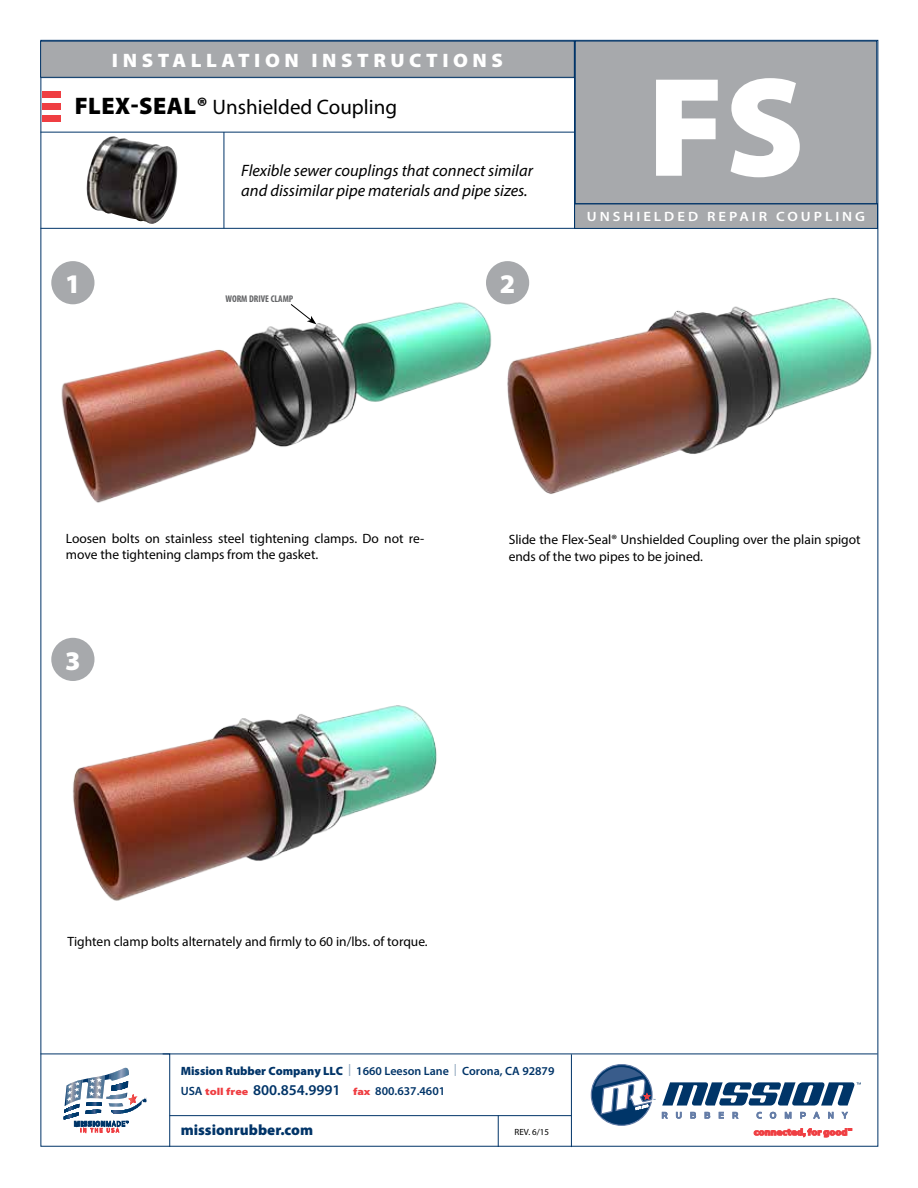
<style>
.page{position:relative;width:918px;height:1188px;background:#fff}
.page>*{position:absolute;margin:0;border:0;box-sizing:border-box;transform-origin:0 0}
.t1{font:900 142.5px "Myriad Pro";color:#fff}
.t2{font:900 27px "Myriad Pro";color:#fff}
.t3{font:21px "Myriad Pro";color:#000}
.t4{font:900 19.5px "Myriad Pro";letter-spacing:.22em;color:#fff;scale:1.05 1}
.t5{font:italic 16.5px/19.8px "Myriad Pro";color:#000}
.t6{font:900 15px "Myriad Pro";color:#003468}
.t7{font:13.5px/16.2px "Myriad Pro";color:#000}
.t8{font:600 13.5px "Myriad Pro";letter-spacing:.2em;color:#fff;scale:1.1 1}
.t9{font:600 12px/20px "Myriad Pro";color:#003468}
.t10{font:700 condensed 9.75px "Myriad Pro";color:#636466}
.t11{font:9px "Myriad Pro";color:#000}
.s1{font-weight:900;font-size:24px}
.s2{font-weight:900}
.s3{color:#99aec3}
.s4{font-weight:900;font-size:10.2px;color:#ef3e42}
.s5{font-size:15px}
</style>
<div class="page">
<img style="left:72px;top:706px;width:365px;height:195px">
<img style="left:486px;top:275px;width:393px;height:243px">
<img style="left:52px;top:283px;width:455px;height:235px">
<svg style="left:290px;top:303px;width:26px;height:21px"></svg>
<div style="left:51px;top:638px;width:43px;height:43px;background:#a7a9ac;border-radius:50%"></div>
<div style="left:486px;top:261px;width:43px;height:43px;background:#a7a9ac;border-radius:50%"></div>
<div style="left:51px;top:261px;width:43px;height:43px;background:#a7a9ac;border-radius:50%"></div>
<hr style="left:498px;top:1115px;width:1px;height:32px;background:#003468">
<hr style="left:571px;top:1054px;width:1px;height:93px;background:#003468">
<hr style="left:170px;top:1115px;width:401px;height:1px;background:#003468">
<hr style="left:163px;top:1054px;width:714px;height:1px;background:#003468">
<svg style="left:662px;top:1112px;width:6px;height:7px"></svg>
<svg style="left:676px;top:1112px;width:6px;height:7px"></svg>
<svg style="left:690px;top:1112px;width:6px;height:7px"></svg>
<svg style="left:705px;top:1112px;width:5px;height:7px"></svg>
<svg style="left:719px;top:1112px;width:5px;height:7px"></svg>
<svg style="left:733px;top:1112px;width:5px;height:7px"></svg>
<svg style="left:757px;top:1112px;width:5px;height:7px"></svg>
<svg style="left:770px;top:1112px;width:6px;height:7px"></svg>
<svg style="left:785px;top:1112px;width:6px;height:7px"></svg>
<svg style="left:800px;top:1112px;width:6px;height:7px"></svg>
<svg style="left:813px;top:1112px;width:7px;height:7px"></svg>
<svg style="left:828px;top:1112px;width:5px;height:7px"></svg>
<svg style="left:842px;top:1112px;width:6px;height:7px"></svg>
<svg style="left:662px;top:1082px;width:199px;height:24px"></svg>
<svg style="left:591px;top:1064px;width:64px;height:62px"></svg>
<svg style="left:754px;top:1128px;width:98px;height:9px"></svg>
<svg style="left:40px;top:1053px;width:130px;height:94px"></svg>
<hr style="left:40px;top:228px;width:837px;height:1px;background:#003468">
<hr style="left:224px;top:132px;width:1px;height:96px;background:#003468">
<hr style="left:40px;top:132px;width:535px;height:1px;background:#003468">
<hr style="left:574px;top:41px;width:1px;height:187px;background:#003468">
<div style="left:575px;top:204px;width:303px;height:24px;background:#a7a9ac"></div>
<div style="left:574px;top:204px;width:304px;height:25px;border:1px solid #003468"></div>
<div style="left:575px;top:41px;width:302px;height:163px;background:#a7a9ac"></div>
<div style="left:575px;top:41px;width:302px;height:163px;border:1px solid #003468"></div>
<div style="left:42px;top:115px;width:19px;height:7px;background:#ef3e42"></div>
<div style="left:42px;top:103px;width:19px;height:7px;background:#ef3e42"></div>
<div style="left:42px;top:91px;width:19px;height:7px;background:#ef3e42"></div>
<div style="left:41px;top:41px;width:533px;height:36px;background:#a7a9ac"></div>
<div style="left:40px;top:41px;width:535px;height:37px;border:1px solid #003468"></div>
<img style="left:86px;top:136px;width:91px;height:88px">
<h3 class="t4" style="left:112px;top:47px;width:374px">INSTALLATION INSTRUCTIONS</h3>
<h3 class="t3" style="left:75px;top:94px;width:324px"><span class="s1">FLEX-SEAL®</span> Unshielded Coupling</h3>
<p class="t5" style="left:241px;top:161px;width:293px">Flexible sewer couplings that connect similar and dissimilar pipe materials and pipe sizes.</p>
<h2 class="t2" style="left:65px;top:266px;width:17px">1</h2>
<h2 class="t2" style="left:500px;top:266px;width:17px">2</h2>
<p class="t10" style="left:225px;top:292px;width:70px">WORM DRIVE CLAMP</p>
<h1 class="t1" style="left:647px;top:33px;width:159px">FS</h1>
<p class="t8" style="left:587px;top:208px;width:254px">UNSHIELDED REPAIR COUPLING</p>
<p class="t7" style="left:66px;top:530px;width:360px">Loosen bolts on stainless steel tightening clamps. Do not re&shy;move the tightening clamps from the gasket.</p>
<h2 class="t2" style="left:65px;top:642px;width:17px">3</h2>
<p class="t7" style="left:509px;top:532px;width:354px">Slide the Flex-Seal® Unshielded Coupling over the plain spigot ends of the two pipes to be joined.</p>
<p class="t7" style="left:68px;top:933px;width:362px">Tighten clamp bolts alternately and firmly to 60 in/lbs. of torque.</p>
<p class="t9" style="left:181px;top:1061px;width:375px"><span class="s2">Mission Rubber Company LLC</span> <span class="s3">|</span> 1660 Leeson Lane <span class="s3">|</span> Corona, CA 92879<br>USA <span class="s4">toll free</span> <span class="s5">800.854.9991</span> <span class="s4">fax</span> 800.637.4601</p>
<p class="t6" style="left:181px;top:1120px;width:134px">missionrubber.com</p>
<p class="t11" style="left:515px;top:1126px;width:36px">REV. 6/15</p>
</div>
